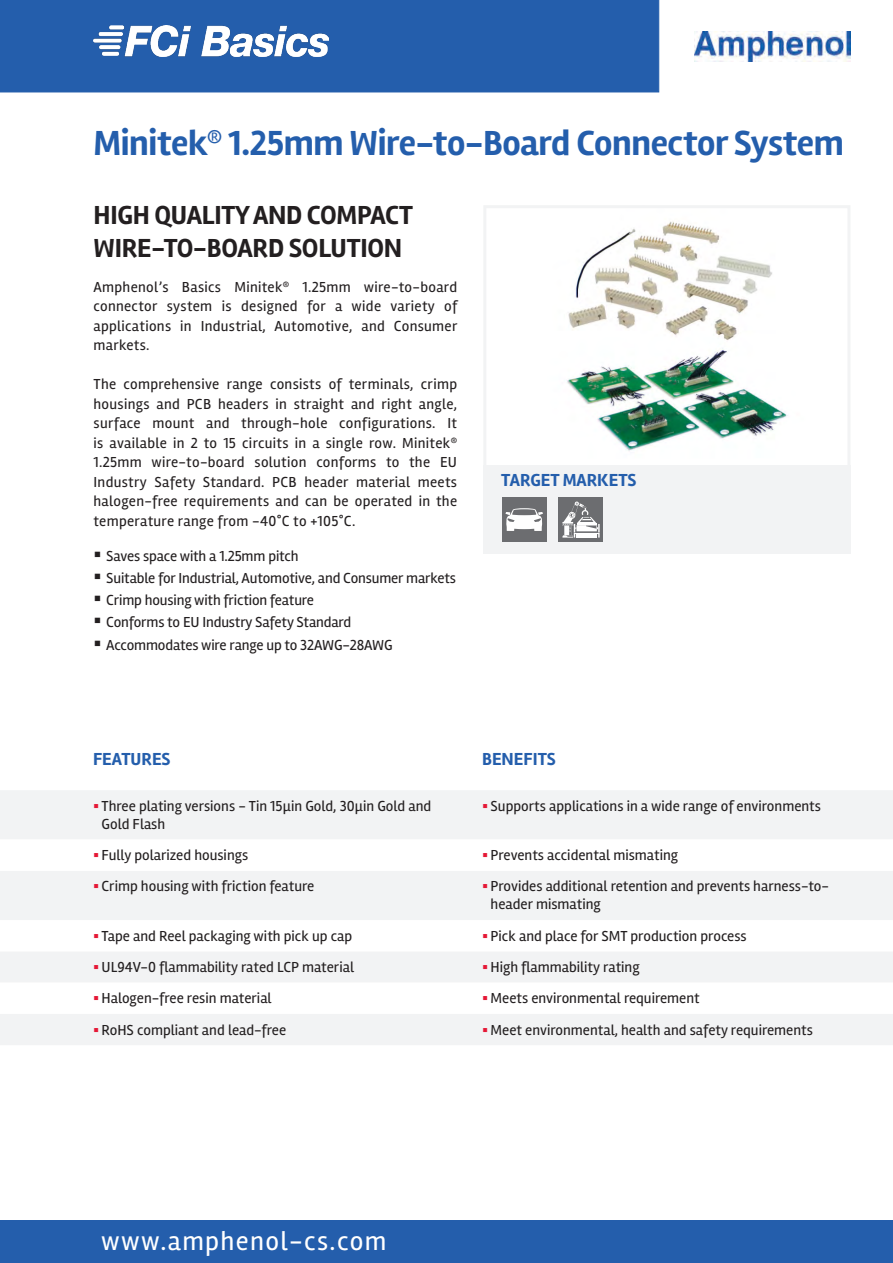
<style>
.page{position:relative;width:893px;height:1263px;background:#fff}
.page>*{position:absolute;margin:0;border:0;box-sizing:border-box;transform-origin:0 0}
.t1{font:700 36px "Rambla";letter-spacing:-.01em;color:#245eac}
.t2{font:700 27px/32.4px "Rambla";letter-spacing:-.01em;color:#231f20}
.t3{font:27px "Rambla";letter-spacing:.05em;color:#fff}
.t4{font:700 18px "Rambla";color:#245eac}
.t5{font:15px/19.5px "Rambla";color:#231f20;text-align:justify}
.s1{color:#e51836}
</style>
<div class="page">
<div style="left:0;top:0;width:659px;height:92px;background:#245eac"></div>
<div style="left:0;top:1220px;width:893px;height:43px;background:#245eac"></div>
<img style="left:695px;top:32px;width:155px;height:30px">
<img style="left:567px;top:221px;width:221px;height:230px">
<div style="left:483px;top:205px;width:367px;height:263px;border:3px solid #f2f3f4"></div>
<div style="left:483px;top:465px;width:367px;height:88px;background:#f2f3f4"></div>
<div style="left:502px;top:497px;width:45px;height:45px;background:#6c6d70"></div>
<svg style="left:505px;top:508px;width:38px;height:23px"></svg>
<div style="left:558px;top:497px;width:45px;height:45px;background:#6c6d70"></div>
<svg style="left:562px;top:502px;width:38px;height:36px"></svg>
<img style="left:94px;top:25px;width:234px;height:31px">
<div style="left:0;top:790px;width:893px;height:255px;background:#f2f3f4"></div>
<svg style="left:0;top:839px;width:893px;height:175px"></svg>
<p class="t1" style="left:94px;top:121px;width:752px">Minitek<sup>®</sup> 1.25mm Wire-to-Board Connector System</p>
<p class="t2" style="left:94px;top:200px;width:321px">HIGH QUALITY AND COMPACT<br>WIRE-TO-BOARD SOLUTION</p>
<p class="t5" style="left:94px;top:277px;width:365px">Amphenol’s Basics Minitek<sup>®</sup> 1.25mm wire-to-board connector system is designed for a wide variety of applications in Industrial, Automotive, and Consumer markets.</p>
<p class="t5" style="left:94px;top:374px;width:365px">The comprehensive range consists of terminals, crimp housings and PCB headers in straight and right angle, surface mount and through-hole configurations. It is available in 2 to 15 circuits in a single row. Minitek<sup>® </sup>1.25mm wire-to-board solution conforms to the EU Industry Safety Standard. PCB header material meets halogen-free requirements and can be operated in the temperature range from -40°C to +105°C.</p>
<p class="t5" style="left:94px;top:546px;width:207px">▪ Saves space with a 1.25mm pitch</p>
<p class="t5" style="left:94px;top:568px;width:364px">▪ Suitable for Industrial, Automotive, and Consumer markets</p>
<p class="t5" style="left:94px;top:590px;width:222px">▪ Crimp housing with friction feature</p>
<p class="t5" style="left:94px;top:613px;width:259px">▪ Conforms to EU Industry Safety Standard</p>
<p class="t5" style="left:94px;top:635px;width:301px">▪ Accommodates wire range up to 32AWG-28AWG</p>
<p class="t4" style="left:501px;top:470px;width:137px">TARGET MARKETS</p>
<p class="t4" style="left:93px;top:748px;width:79px">FEATURES</p>
<p class="t4" style="left:482px;top:748px;width:75px">BENEFITS</p>
<p class="t5" style="left:102px;top:797px;width:331px;line-height:18px;text-indent:-9px"><span class="s1">▪</span> Three plating versions - Tin 15μin Gold, 30μin Gold and<br>Gold Flash</p>
<p class="t5" style="left:482px;top:796px;width:340px"><span class="s1">▪</span> Supports applications in a wide range of environments</p>
<p class="t5" style="left:93px;top:845px;width:157px"><span class="s1">▪</span> Fully polarized housings</p>
<p class="t5" style="left:482px;top:845px;width:198px"><span class="s1">▪</span> Prevents accidental mismating</p>
<p class="t5" style="left:93px;top:877px;width:223px"><span class="s1">▪</span> Crimp housing with friction feature</p>
<p class="t5" style="left:491px;top:877px;width:340px;line-height:18px;text-indent:-9px"><span class="s1">▪</span> Provides additional retention and prevents harness-to&shy;header mismating</p>
<p class="t5" style="left:93px;top:926px;width:261px"><span class="s1">▪</span> Tape and Reel packaging with pick up cap</p>
<p class="t5" style="left:482px;top:926px;width:266px"><span class="s1">▪</span> Pick and place for SMT production process</p>
<p class="t5" style="left:93px;top:957px;width:262px"><span class="s1">▪</span> UL94V-0 flammability rated LCP material</p>
<p class="t5" style="left:482px;top:957px;width:159px"><span class="s1">▪</span> High flammability rating</p>
<p class="t5" style="left:93px;top:988px;width:180px"><span class="s1">▪</span> Halogen-free resin material</p>
<p class="t5" style="left:482px;top:988px;width:219px"><span class="s1">▪</span> Meets environmental requirement</p>
<p class="t5" style="left:93px;top:1020px;width:195px"><span class="s1">▪</span> RoHS compliant and lead-free</p>
<p class="t5" style="left:482px;top:1020px;width:332px"><span class="s1">▪</span> Meet environmental, health and safety requirements</p>
<h2 class="t3" style="left:101px;top:1224px;width:287px">www.amphenol-cs.com</h2>
</div>
